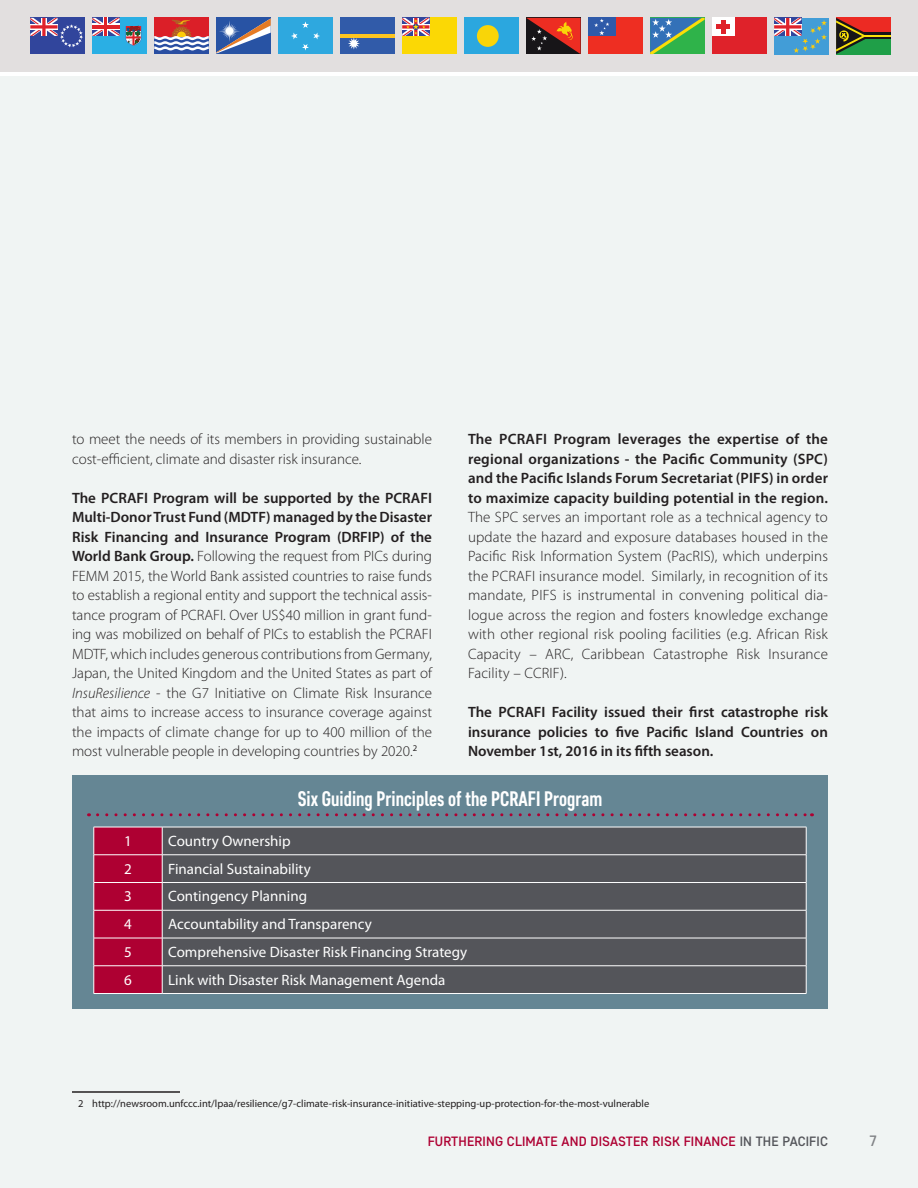
<style>
.page{position:relative;width:918px;height:1188px;background:#fff}
.page>*{position:absolute;margin:0;border:0;box-sizing:border-box;transform-origin:0 0}
.t1{font:700 21px "Core Sans D57 Cn";color:#fff}
.t2{font:300 15px/19.5px "Myriad Pro";color:#231f20;text-align:justify}
.t3{font:600 15px/19.5px "Myriad Pro";letter-spacing:.005em;color:#231f20;text-align:justify}
.t4{font:15px "Myriad Pro";color:#fff}
.t5{font:500 15px "Core Sans D45";color:#808285}
.t6{font:500 13.5px "Core Sans D45";letter-spacing:.01em;color:#ae0032}
.t7{font:10.5px "Myriad Pro";color:#231f20}
.s1{font-weight:600}
.s2{font-style:italic}
.s3{color:#54555a}
</style>
<div class="page">
<div style="left:0;top:0;width:918px;height:72px;background:#e2dfdf"></div>
<div style="left:0;top:76px;width:918px;height:1112px;background:#f0f4f3"></div>
<div style="left:836px;top:18px;width:55px;height:18px;background:#ec2a23"></div>
<div style="left:836px;top:36px;width:55px;height:18px;background:#1f9f48"></div>
<div style="left:836px;top:33px;width:55px;height:6px;background:#171518"></div>
<hr style="left:836px;top:35px;width:55px;height:2px;background:#fae209">
<svg style="left:836px;top:18px;width:35px;height:36px"></svg>
<div style="left:774px;top:18px;width:55px;height:36px;background:#429dd7"></div>
<svg style="left:774px;top:18px;width:53px;height:35px"></svg>
<div style="left:712px;top:18px;width:55px;height:36px;background:#df222a"></div>
<div style="left:712px;top:18px;width:23px;height:18px;background:#fff"></div>
<div style="left:721px;top:20px;width:5px;height:14px;background:#df222a"></div>
<hr style="left:717px;top:25px;width:13px;height:4px;background:#df222a">
<svg style="left:650px;top:18px;width:55px;height:36px;background:#4c9e77"></svg>
<div style="left:340px;top:18px;width:55px;height:36px;background:#315ba9"></div>
<hr style="left:340px;top:34px;width:55px;height:3px;background:#fec51f">
<svg style="left:348px;top:37px;width:12px;height:13px"></svg>
<svg style="left:216px;top:18px;width:55px;height:36px;background:#5d71a4"></svg>
<div style="left:154px;top:18px;width:55px;height:36px;background:#db1f28"></div>
<div style="left:154px;top:38px;width:55px;height:16px;background:#294ea2"></div>
<svg style="left:154px;top:19px;width:55px;height:32px"></svg>
<div style="left:92px;top:18px;width:55px;height:36px;background:#2aafe4"></div>
<svg style="left:92px;top:18px;width:28px;height:18px"></svg>
<svg style="left:126px;top:26px;width:15px;height:20px"></svg>
<div style="left:278px;top:18px;width:55px;height:36px;background:#2ea8df"></div>
<svg style="left:291px;top:21px;width:29px;height:30px"></svg>
<div style="left:30px;top:18px;width:55px;height:36px;background:#31459c"></div>
<svg style="left:30px;top:18px;width:53px;height:29px"></svg>
<div style="left:402px;top:18px;width:55px;height:36px;background:#fbd805"></div>
<svg style="left:402px;top:18px;width:27px;height:18px"></svg>
<div style="left:464px;top:18px;width:55px;height:36px;background:#2ba7df"></div>
<div style="left:477px;top:25px;width:22px;height:22px;background:#f9d508;border-radius:50%"></div>
<svg style="left:526px;top:18px;width:55px;height:36px;background:#852c1f"></svg>
<div style="left:588px;top:18px;width:55px;height:36px;background:#ee2e22"></div>
<div style="left:588px;top:18px;width:27px;height:18px;background:#2f5aa9"></div>
<svg style="left:594px;top:19px;width:15px;height:16px"></svg>
<hr style="left:72px;top:1091px;width:108px;height:2px;background:#231f20">
<div style="left:72px;top:776px;width:756px;height:233px;background:#658694"></div>
<svg style="left:98px;top:813px;width:715px;height:3px"></svg>
<div style="left:163px;top:828px;width:643px;height:165px;background:#54555a"></div>
<hr style="left:162px;top:827px;width:644px;height:1px;background:#fff">
<hr style="left:162px;top:855px;width:644px;height:1px;background:#fff">
<hr style="left:162px;top:882px;width:644px;height:1px;background:#fff">
<hr style="left:162px;top:910px;width:644px;height:1px;background:#fff">
<hr style="left:162px;top:938px;width:644px;height:1px;background:#fff">
<hr style="left:162px;top:966px;width:644px;height:1px;background:#fff">
<svg style="left:94px;top:827px;width:69px;height:166px;background:#b10d3c"></svg>
<svg style="left:806px;top:827px;width:1px;height:166px"></svg>
<hr style="left:94px;top:993px;width:68px;height:1px;background:#fff">
<hr style="left:162px;top:993px;width:644px;height:1px;background:#fff">
<p class="t2" style="left:72px;top:429px;width:361px">to meet the needs of its members in providing sustainable cost-efficient, climate and disaster risk insurance.</p>
<p class="t2" style="left:72px;top:488px;width:362px"><span class="s1">The PCRAFI Program will be supported by the PCRAFI Multi-Donor Trust Fund (MDTF) managed by the Disaster Risk Financing and Insurance Program (DRFIP) of the World Bank Group.</span> Following the request from PICs during FEMM 2015, the World Bank assisted countries to raise funds to establish a regional entity and support the technical assis&shy;tance program of PCRAFI. Over US$40 million in grant fund&shy;ing was mobilized on behalf of PICs to establish the PCRAFI MDTF, which includes generous contributions from Germany, Japan, the United Kingdom and the United States as part of <span class="s2">InsuResilience</span> - the G7 Initiative on Climate Risk Insurance that aims to increase access to insurance coverage against the impacts of climate change for up to 400 million of the most vulnerable people in developing countries by 2020.<sup>2</sup></p>
<p class="t3" style="left:468px;top:429px;width:362px">The PCRAFI Program leverages the expertise of the regional organizations - the Pacific Community (SPC) and the Pacific Islands Forum Secretariat (PIFS) in order to maximize capacity building potential in the region.</p>
<p class="t2" style="left:468px;top:507px;width:362px">The SPC serves an important role as a technical agency to update the hazard and exposure databases housed in the Pacific Risk Information System (PacRIS), which underpins the PCRAFI insurance model. Similarly, in recognition of its mandate, PIFS is instrumental in convening political dia&shy;logue across the region and fosters knowledge exchange with other regional risk pooling facilities (e.g. African Risk Capacity – ARC, Caribbean Catastrophe Risk Insurance Facility – CCRIF).</p>
<p class="t3" style="left:468px;top:702px;width:361px">The PCRAFI Facility issued their first catastrophe risk insurance policies to five Pacific Island Countries on November 1st, 2016 in its fifth season.</p>
<h1 class="t1" style="left:298px;top:786px;width:306px">Six Guiding Principles of the PCRAFI Program</h1>
<p class="t4" style="left:124px;top:831px;width:9px">1</p>
<p class="t4" style="left:168px;top:831px;width:124px">Country Ownership</p>
<p class="t4" style="left:124px;top:859px;width:9px">2</p>
<p class="t4" style="left:168px;top:859px;width:144px">Financial Sustainability</p>
<p class="t4" style="left:124px;top:887px;width:9px">3</p>
<p class="t4" style="left:168px;top:887px;width:140px">Contingency Planning</p>
<p class="t4" style="left:124px;top:915px;width:9px">4</p>
<p class="t4" style="left:168px;top:915px;width:205px">Accountability and Transparency</p>
<p class="t4" style="left:124px;top:942px;width:9px">5</p>
<p class="t4" style="left:168px;top:942px;width:301px">Comprehensive Disaster Risk Financing Strategy</p>
<p class="t4" style="left:124px;top:970px;width:9px">6</p>
<p class="t4" style="left:168px;top:970px;width:279px">Link with Disaster Risk Management Agenda</p>
<p class="t7" style="left:78px;top:1097px;width:573px">2 http://newsroom.unfccc.int/lpaa/resilience/g7-climate-risk-insurance-initiative-stepping-up-protection-for-the-most-vulnerable</p>
<p class="t6" style="left:428px;top:1133px;width:402px">FURTHERING CLIMATE AND DISASTER RISK FINANCE <span class="s3">IN THE PACIFIC</span></p>
<p class="t5" style="left:869px;top:1131px;width:9px">7</p>
</div>
